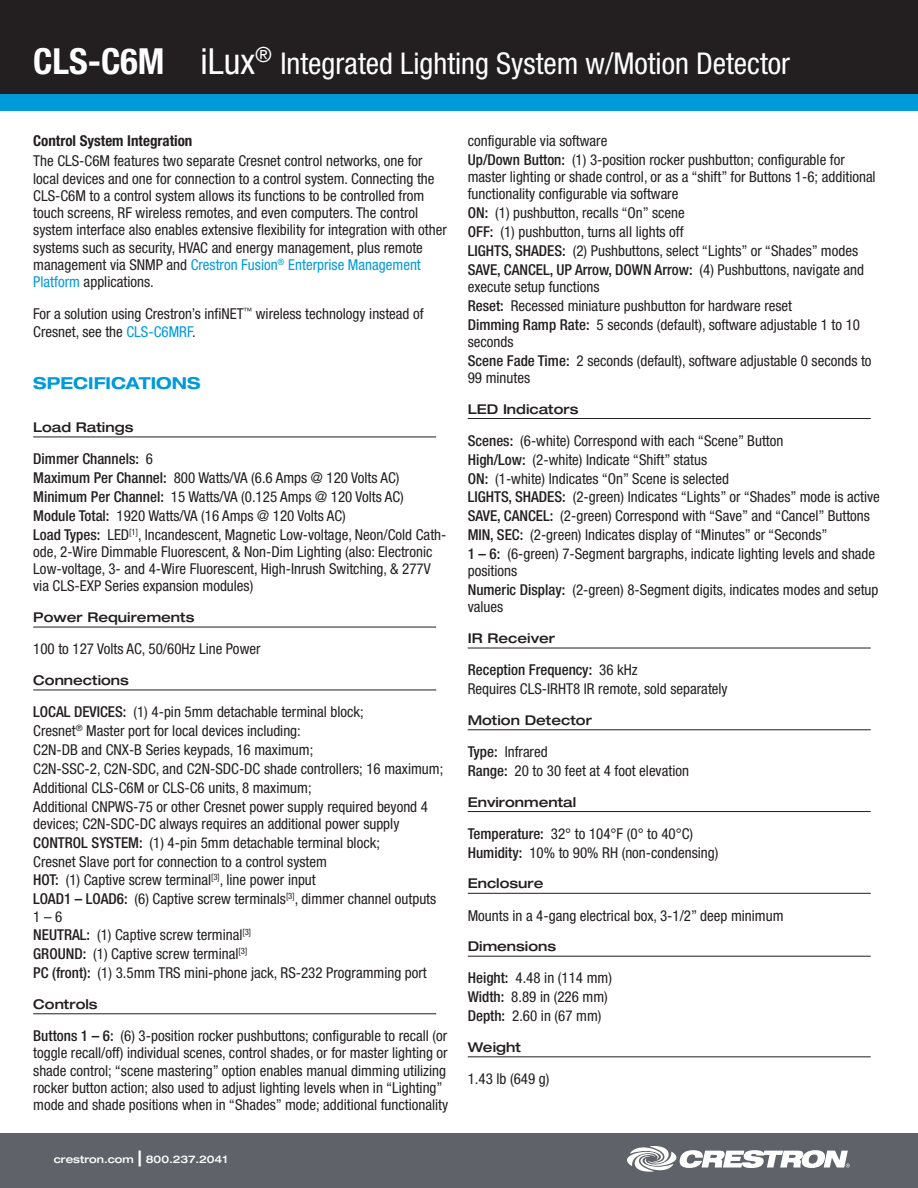
<style>
.page{position:relative;width:918px;height:1188px;background:#fff}
.page>*{position:absolute;margin:0;border:0;box-sizing:border-box;transform-origin:0 0}
.t1{font:condensed 30px "Helvetica Neue LT Std";color:#fff}
.SPECIFICATIONS_title{font:700 expanded 16.5px "Helvetica Neue LT Std";color:#009ada}
.spec_description{font:condensed 15px/17.2px "Helvetica Neue LT Std";color:#231f20}
.spec_description-2{font:500 condensed 15px "Helvetica Neue LT Std";color:#231f20}
.bold_copy_headings{font:700 condensed 15px "Helvetica Neue LT Std";color:#231f20}
.spec_header{font:500 expanded 13.5px "Helvetica Neue LT Std";color:#231f20}
.t2{font:500 expanded 10.5px "Helvetica Neue LT Std";color:#fff}
.s1{font-weight:700;font-size:36px}
.s2{font-size:36px}
.s3{color:#009ada}
.s4{font-weight:400}
.s5{font-weight:500}
.s6{font-size:21px}
</style>
<div class="page">
<div style="left:0;top:0;width:918px;height:94px;background:#231f20"></div>
<div style="left:0;top:94px;width:918px;height:17px;background:#009ada"></div>
<div style="left:0;top:1134px;width:918px;height:54px;background:#5f6369"></div>
<svg style="left:627px;top:1146px;width:223px;height:26px"></svg>
<hr style="left:33px;top:437px;width:403px;height:1px;background:#231f20">
<hr style="left:33px;top:627px;width:403px;height:1px;background:#231f20">
<hr style="left:33px;top:690px;width:403px;height:1px;background:#231f20">
<hr style="left:33px;top:1013px;width:403px;height:1px;background:#231f20">
<hr style="left:468px;top:418px;width:403px;height:1px;background:#231f20">
<hr style="left:468px;top:648px;width:403px;height:1px;background:#231f20">
<hr style="left:468px;top:729px;width:403px;height:1px;background:#231f20">
<hr style="left:468px;top:811px;width:403px;height:1px;background:#231f20">
<hr style="left:468px;top:893px;width:403px;height:1px;background:#231f20">
<hr style="left:468px;top:956px;width:403px;height:1px;background:#231f20">
<hr style="left:468px;top:1056px;width:403px;height:1px;background:#231f20">
<h1 class="t1" style="left:33px;top:46px;width:758px"><span class="s1">CLS-C6M</span> <span class="s2">iLux</span><sup>®</sup> Integrated Lighting System w/Motion Detector</h1>
<p class="bold_copy_headings" style="left:33px;top:131px;width:161px">Control System Integration</p>
<p class="spec_description" style="left:33px;top:152px;width:415px">The CLS-C6M features two separate Cresnet control networks, one for local devices and one for connection to a control system. Connecting the CLS-C6M to a control system allows its functions to be controlled from touch screens, RF wireless remotes, and even computers. The control system interface also enables extensive flexibility for integration with other systems such as security, HVAC and energy management, plus remote management via SNMP and <span class="s3">Crestron Fusion</span><sup>®</sup> <span class="s3">Enterprise Management Platform</span> applications.</p>
<p class="spec_description" style="left:33px;top:305px;width:392px">For a solution using Crestron’s infiNET<sup>™</sup> wireless technology instead of<br>Cresnet, see the <span class="s3">CLS-C6MRF</span>.</p>
<p class="SPECIFICATIONS_title" style="left:33px;top:373px;width:169px">SPECIFICATIONS</p>
<p class="spec_header" style="left:33px;top:419px;width:102px">Load Ratings</p>
<p class="spec_description-2" style="left:33px;top:450px;width:121px">Dimmer Channels: <span class="s4">6</span></p>
<p class="spec_description" style="left:33px;top:469px;width:368px"><span class="s5">Maximum Per Channel:</span> 800 Watts/VA (6.6 Amps @ 120 Volts AC)</p>
<p class="spec_description" style="left:33px;top:488px;width:372px"><span class="s5">Minimum Per Channel:</span> 15 Watts/VA (0.125 Amps @ 120 Volts AC)</p>
<p class="spec_description" style="left:33px;top:507px;width:314px"><span class="s5">Module Total:</span> 1920 Watts/VA (16 Amps @ 120 Volts AC)</p>
<p class="spec_description" style="left:33px;top:526px;width:415px"><span class="s5">Load Types:</span> LED<sup>[1]</sup>, Incandescent, Magnetic Low-voltage, Neon/Cold Cath&shy;ode, 2-Wire Dimmable Fluorescent, &amp; Non-Dim Lighting (also: Electronic Low-voltage, 3- and 4-Wire Fluorescent, High-Inrush Switching, &amp; 277V via CLS-EXP Series expansion modules)</p>
<p class="spec_header" style="left:33px;top:609px;width:163px">Power Requirements</p>
<p class="spec_description" style="left:33px;top:640px;width:229px">100 to 127 Volts AC, 50/60Hz Line Power</p>
<p class="spec_header" style="left:33px;top:672px;width:97px">Connections</p>
<p class="spec_description" style="left:33px;top:703px;width:332px"><span class="s5">LOCAL DEVICES:</span> (1) 4-pin 5mm detachable terminal block;</p>
<p class="spec_description" style="left:33px;top:722px;width:269px">Cresnet<sup>®</sup> Master port for local devices including:</p>
<p class="spec_description" style="left:33px;top:741px;width:282px">C2N-DB and CNX-B Series keypads, 16 maximum;</p>
<p class="spec_description" style="left:33px;top:760px;width:412px">C2N-SSC-2, C2N-SDC, and C2N-SDC-DC shade controllers; 16 maximum;</p>
<p class="spec_description" style="left:33px;top:779px;width:280px">Additional CLS-C6M or CLS-C6 units, 8 maximum;</p>
<p class="spec_description" style="left:33px;top:798px;width:396px">Additional CNPWS-75 or other Cresnet power supply required beyond 4 devices; C2N-SDC-DC always requires an additional power supply</p>
<p class="spec_description" style="left:33px;top:834px;width:348px"><span class="s5">CONTROL SYSTEM:</span> (1) 4-pin 5mm detachable terminal block;</p>
<p class="spec_description" style="left:33px;top:853px;width:295px">Cresnet Slave port for connection to a control system</p>
<p class="spec_description" style="left:33px;top:871px;width:284px"><span class="s5">HOT:</span> (1) Captive screw terminal<sup>[3]</sup>, line power input</p>
<p class="spec_description" style="left:33px;top:890px;width:405px"><span class="s5">LOAD1 – LOAD6:</span> (6) Captive screw terminals<sup>[3]</sup>, dimmer channel outputs<br>1 – 6</p>
<p class="spec_description" style="left:33px;top:926px;width:219px"><span class="s5">NEUTRAL:</span> (1) Captive screw terminal<sup>[3]</sup></p>
<p class="spec_description" style="left:33px;top:945px;width:216px"><span class="s5">GROUND:</span> (1) Captive screw terminal<sup>[3]</sup></p>
<p class="spec_description" style="left:33px;top:964px;width:395px"><span class="s5">PC (front):</span> (1) 3.5mm TRS mini-phone jack, RS-232 Programming port</p>
<p class="spec_header" style="left:33px;top:996px;width:66px">Controls</p>
<p class="spec_description" style="left:33px;top:1027px;width:417px"><span class="s5">Buttons 1 – 6:</span> (6) 3-position rocker pushbuttons; configurable to recall (or toggle recall/off) individual scenes, control shades, or for master lighting or shade control; “scene mastering” option enables manual dimming utilizing rocker button action; also used to adjust lighting levels when in “Lighting” mode and shade positions when in “Shades” mode; additional functionality</p>
<p class="t2" style="left:54px;top:1153px;width:175px">crestron.com <span class="s6">|</span> 800.237.2041</p>
<p class="spec_description" style="left:468px;top:132px;width:141px">configurable via software</p>
<p class="spec_description" style="left:468px;top:151px;width:409px"><span class="s5">Up/Down Button:</span> (1) 3-position rocker pushbutton; configurable for master lighting or shade control, or as a “shift” for Buttons 1-6; additional functionality configurable via software</p>
<p class="spec_description" style="left:468px;top:204px;width:219px"><span class="s5">ON:</span> (1) pushbutton, recalls “On” scene</p>
<p class="spec_description" style="left:468px;top:223px;width:217px"><span class="s5">OFF:</span> (1) pushbutton, turns all lights off</p>
<p class="spec_description" style="left:468px;top:242px;width:392px"><span class="s5">LIGHTS, SHADES:</span> (2) Pushbuttons, select “Lights” or “Shades” modes</p>
<p class="spec_description" style="left:468px;top:261px;width:398px"><span class="s5">SAVE, CANCEL, UP Arrow, DOWN Arrow:</span> (4) Pushbuttons, navigate and execute setup functions</p>
<p class="spec_description" style="left:468px;top:297px;width:326px"><span class="s5">Reset:</span> Recessed miniature pushbutton for hardware reset</p>
<p class="spec_description" style="left:468px;top:316px;width:394px"><span class="s5">Dimming Ramp Rate:</span> 5 seconds (default), software adjustable 1 to 10 seconds</p>
<p class="spec_description" style="left:468px;top:352px;width:405px"><span class="s5">Scene Fade Time:</span> 2 seconds (default), software adjustable 0 seconds to<br>99 minutes</p>
<p class="spec_header" style="left:468px;top:400px;width:112px">LED Indicators</p>
<p class="spec_description" style="left:468px;top:432px;width:317px"><span class="s5">Scenes:</span> (6-white) Correspond with each “Scene” Button</p>
<p class="spec_description" style="left:468px;top:451px;width:241px"><span class="s5">High/Low:</span> (2-white) Indicate “Shift” status</p>
<p class="spec_description" style="left:468px;top:470px;width:263px"><span class="s5">ON:</span> (1-white) Indicates “On” Scene is selected</p>
<p class="spec_description" style="left:468px;top:488px;width:414px"><span class="s5">LIGHTS, SHADES:</span> (2-green) Indicates “Lights” or “Shades” mode is active</p>
<p class="spec_description" style="left:468px;top:507px;width:404px"><span class="s5">SAVE, CANCEL:</span> (2-green) Correspond with “Save” and “Cancel” Buttons</p>
<p class="spec_description" style="left:468px;top:526px;width:361px"><span class="s5">MIN, SEC:</span> (2-green) Indicates display of “Minutes” or “Seconds”</p>
<p class="spec_description" style="left:468px;top:545px;width:409px"><span class="s5">1 – 6:</span> (6-green) 7-Segment bargraphs, indicate lighting levels and shade positions</p>
<p class="spec_description" style="left:468px;top:581px;width:412px"><span class="s5">Numeric Display:</span> (2-green) 8-Segment digits, indicates modes and setup values</p>
<p class="spec_header" style="left:468px;top:630px;width:89px">IR Receiver</p>
<p class="spec_description-2" style="left:468px;top:661px;width:172px">Reception Frequency: <span class="s4">36 kHz</span></p>
<p class="spec_description" style="left:468px;top:680px;width:261px">Requires CLS-IRHT8 IR remote, sold separately</p>
<p class="spec_header" style="left:468px;top:712px;width:126px">Motion Detector</p>
<p class="spec_description" style="left:468px;top:743px;width:81px"><span class="s5">Type:</span> Infrared</p>
<p class="spec_description" style="left:468px;top:762px;width:223px"><span class="s5">Range:</span> 20 to 30 feet at 4 foot elevation</p>
<p class="spec_header" style="left:468px;top:793px;width:110px">Environmental</p>
<p class="spec_description" style="left:468px;top:825px;width:227px"><span class="s5">Temperature:</span> 32° to 104°F (0° to 40°C)</p>
<p class="spec_description" style="left:468px;top:844px;width:252px"><span class="s5">Humidity:</span> 10% to 90% RH (non-condensing)</p>
<p class="spec_header" style="left:468px;top:875px;width:77px">Enclosure</p>
<p class="spec_description" style="left:468px;top:907px;width:317px">Mounts in a 4-gang electrical box, 3-1/2” deep minimum</p>
<p class="spec_header" style="left:468px;top:938px;width:90px">Dimensions</p>
<p class="spec_description" style="left:468px;top:969px;width:146px"><span class="s5">Height:</span> 4.48 in (114 mm)</p>
<p class="spec_description" style="left:468px;top:988px;width:142px"><span class="s5">Width:</span> 8.89 in (226 mm)</p>
<p class="spec_description" style="left:468px;top:1007px;width:135px"><span class="s5">Depth:</span> 2.60 in (67 mm)</p>
<p class="spec_header" style="left:468px;top:1039px;width:55px">Weight</p>
<p class="spec_description" style="left:468px;top:1070px;width:83px">1.43 lb (649 g)</p>
</div>
